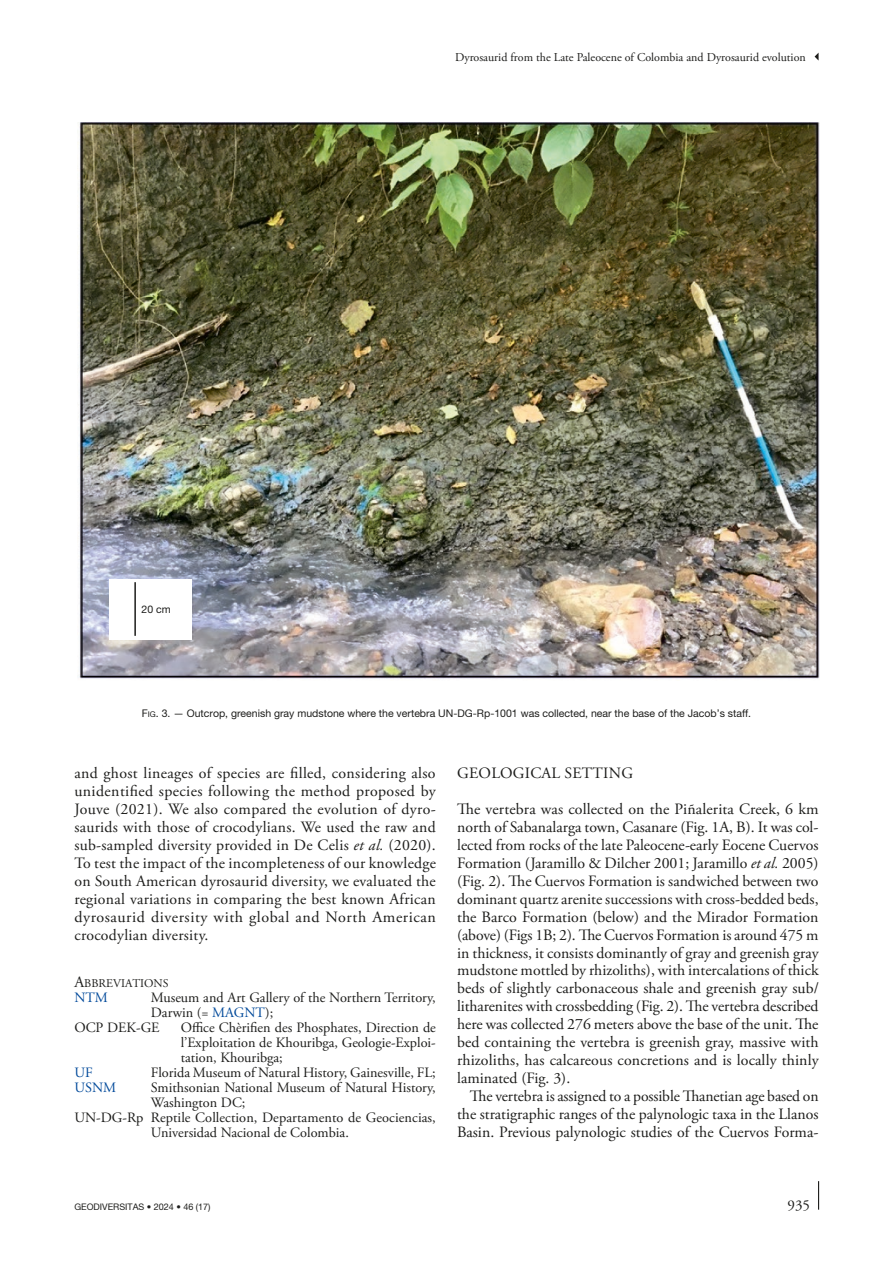
<style>
.page{position:relative;width:893px;height:1263px;background:#fff}
.page>*{position:absolute;margin:0;border:0;box-sizing:border-box;transform-origin:0 0}
.Texte_courant_1er_para{font:15.75px/18px "Adobe Garamond Pro";letter-spacing:.005em;color:#1d1d1b;text-align:justify}
.Texte_courant_Suite{font:15.75px/18px "Adobe Garamond Pro";letter-spacing:.01em;color:#1d1d1b;text-align:justify}
.Titre_1{font:15.75px "Adobe Garamond Pro";letter-spacing:.015em;color:#1d1d1b}
.t1{font:15px "Adobe Garamond Pro";color:#1d1d1b}
.Abréviations{font:14.25px/14.9px "Adobe Garamond Pro";color:#1d1d1b}
.Abréviations-2{font:14.25px "Adobe Garamond Pro";color:#00499a}
.t2{font:12px "Adobe Garamond Pro";color:#1d1d1b}
.Titre_2{font:11.85px "Adobe Garamond";color:#1d1d1b}
.t3{font:10.5px "Helvetica Neue";color:#1d1d1b}
.t4{font:9px "Helvetica Neue";color:#1d1d1b}
.s1{font-style:inherit}
.s2{font-size:7.8px}
.s3{font-style:italic}
.s4{font-size:15.75px}
.s5{color:#00499a}
</style>
<div class="page">
<svg style="left:818px;top:1181px;width:1px;height:29px"></svg>
<svg style="left:815px;top:53px;width:4px;height:8px"></svg>
<img style="left:77px;top:123px;width:742px;height:556px">
<div style="left:109px;top:579px;width:83px;height:61px;background:#fff"></div>
<hr style="left:134px;top:582px;width:2px;height:54px;background:#1d1d1b">
<p class="t3" style="left:142px;top:603px;width:31px">20 cm</p>
<p class="t2" style="left:455px;top:50px;width:352px">Dyrosaurid from the Late Paleocene of Colombia and Dyrosaurid evolution</p>
<p class="t3" style="left:142px;top:707px;width:611px"><span class="s1">F</span><span class="s2">ig</span><span class="s1">. 3</span>. — Outcrop, greenish gray mudstone where the vertebra UN-DG-Rp-1001 was collected, near the base of the Jacob’s staff.</p>
<p class="Texte_courant_Suite" style="left:74px;top:765px;width:363px">and ghost lineages of species are filled, considering also unidentified species following the method proposed by Jouve (2021). We also compared the evolution of dyro&shy;saurids with those of crocodylians. We used the raw and sub-sampled diversity provided in De Celis <span class="s3">et al.</span> (2020).<br>To test the impact of the incompleteness of our knowledge on South American dyrosaurid diversity, we evaluated the regional variations in comparing the best known African dyrosaurid diversity with global and North American crocodylian diversity.</p>
<p class="Titre_2" style="left:74px;top:977px;width:95px"><span class="s4">A</span>BB REVIATIONS</p>
<p class="Abréviations-2" style="left:74px;top:989px;width:35px">NTM</p>
<p class="Abréviations" style="left:151px;top:991px;width:286px">Museum and Art Gallery of the Northern Territory,<br>Darwin (= <span class="s5">MAGNT</span>);</p>
<p class="Abréviations" style="left:74px;top:1021px;width:87px">OCP DEK-GE</p>
<p class="Abréviations" style="left:181px;top:1021px;width:257px;text-align:justify">Office Chèrifien des Phosphates, Direction de l’Exploitation de Khouribga, Geologie-Exploi&shy;tation, Khouribga;</p>
<p class="Abréviations-2" style="left:74px;top:1064px;width:20px">UF</p>
<p class="Abréviations" style="left:151px;top:1066px;width:286px">Florida Museum of Natural History, Gainesville, FL;</p>
<p class="Abréviations-2" style="left:74px;top:1079px;width:43px">USNM</p>
<p class="Abréviations" style="left:151px;top:1081px;width:286px">Smithsonian National Museum of Natural History,<br>Washington DC;</p>
<p class="Abréviations" style="left:151px;top:1111px;width:286px;text-indent:-77px">UN-DG-Rp Reptile Collection, Departamento de Geociencias,<br>Universidad Nacional de Colombia.</p>
<p class="Titre_1" style="left:457px;top:764px;width:177px">GEOLOGICAL SETTING</p>
<p class="Texte_courant_1er_para" style="left:457px;top:800px;width:363px">The vertebra was collected on the Piñalerita Creek, 6 km north of Sabanalarga town, Casanare (Fig. 1A, B). It was col&shy;lected from rocks of the late Paleocene<span class="s3">-</span>early Eocene Cuervos Formation (Jaramillo &amp; Dilcher 2001; Jaramillo <span class="s3">et al.</span> 2005) (Fig. 2). The Cuervos Formation is sandwiched between two dominant quartz arenite successions with cross-bedded beds, the Barco Formation (below) and the Mirador Formation (above) (Figs 1B; 2). The Cuervos Formation is around 475 m in thickness, it consists dominantly of gray and greenish gray mudstone mottled by rhizoliths), with intercalations of thick beds of slightly carbonaceous shale and greenish gray sub/ litharenites with crossbedding (Fig. 2). The vertebra described here was collected 276 meters above the base of the unit. The bed containing the vertebra is greenish gray, massive with rhizoliths, has calcareous concretions and is locally thinly laminated (Fig. 3).</p>
<p class="Texte_courant_Suite" style="left:457px;top:1087px;width:363px;text-indent:13px">The vertebra is assigned to a possible Thanetian age based on the stratigraphic ranges of the palynologic taxa in the Llanos Basin. Previous palynologic studies of the Cuervos Forma-</p>
<p class="t4" style="left:74px;top:1201px;width:138px">GEODIVERSITAS • 2024 • 46 (17)</p>
<p class="t1" style="left:788px;top:1196px;width:24px">935</p>
</div>
